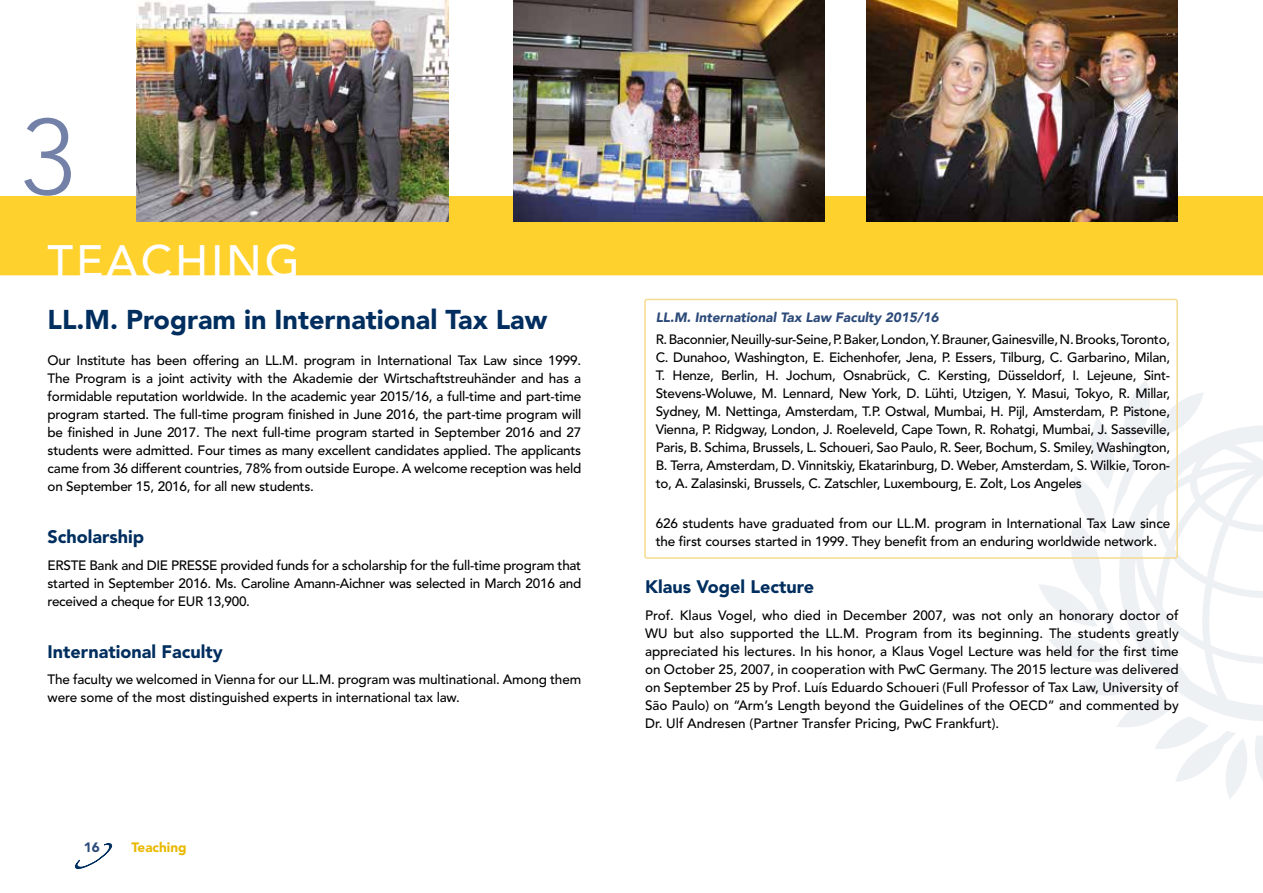
<style>
.page{position:relative;width:1263px;height:893px;background:#fff}
.page>*{position:absolute;margin:0;border:0;box-sizing:border-box;transform-origin:0 0}
.t1{font:300 106.65px "Avenir";color:#7381a8}
.t2{font:500 45px "Avenir LT Std";letter-spacing:.06em;color:#fff}
.t3{font:900 27px "Avenir LT Std";color:#002e5f}
.t4{font:900 18px "Avenir LT Std";color:#002e5f}
.t5{font:500 13.5px/18px "Avenir LT Std";letter-spacing:-.01em;color:#000;text-align:justify}
.t6{font:500 13.5px/18px "Avenir";letter-spacing:-.02em;color:#000;text-align:justify}
.t7{font:italic 900 13.5px "Avenir";color:#2c4a79}
.t8{font:900 13.5px "Avenir LT Std";color:#e9b900}
.t9{font:900 13.5px "Avenir LT Std";color:#2c4a79}
</style>
<div class="page">
<svg style="left:74px;top:843px;width:39px;height:26px"></svg>
<div style="left:0;top:196px;width:1263px;height:79px;background:#ffd12d"></div>
<img style="left:866px;top:0;width:312px;height:221px">
<img style="left:137px;top:0;width:312px;height:221px">
<img style="left:513px;top:0;width:312px;height:221px">
<div style="left:644px;top:299px;width:534px;height:260px;border:2px solid #f6da90;border-radius:2px"></div>
<h1 class="t1" style="left:20px;top:95px;width:57px">3</h1>
<h2 class="t2" style="left:48px;top:236px;width:254px">TEACHING</h2>
<h3 class="t3" style="left:48px;top:303px;width:501px">LL.M. Program in International Tax Law</h3>
<p class="t5" style="left:48px;top:351px;width:535px">Our Institute has been offering an LL.M. program in International Tax Law since 1999.<br>The Program is a joint activity with the Akademie der Wirtschaftstreuhänder and has a formidable reputation worldwide. In the academic year 2015/16, a full-time and part-time program started. The full-time program finished in June 2016, the part-time program will be finished in June 2017. The next full-time program started in September 2016 and 27 students were admitted. Four times as many excellent candidates applied. The applicants came from 36 different countries, 78% from outside Europe. A welcome reception was held on September 15, 2016, for all new students.</p>
<h3 class="t4" style="left:48px;top:526px;width:98px">Scholarship</h3>
<p class="t5" style="left:48px;top:556px;width:535px">ERSTE Bank and DIE PRESSE provided funds for a scholarship for the full-time program that started in September 2016. Ms. Caroline Amann-Aichner was selected in March 2016 and received a cheque for EUR 13,900.</p>
<h3 class="t4" style="left:48px;top:641px;width:177px">International Faculty</h3>
<p class="t5" style="left:48px;top:671px;width:535px">The faculty we welcomed in Vienna for our LL.M. program was multinational. Among them were some of the most distinguished experts in international tax law.</p>
<p class="t9" style="left:84px;top:839px;width:17px">16</p>
<p class="t8" style="left:131px;top:839px;width:57px">Teaching</p>
<p class="t7" style="left:656px;top:306px;width:285px">LL.M. International Tax Law Faculty 2015/16</p>
<p class="t6" style="left:656px;top:331px;width:516px">R. Baconnier, Neuilly-sur-Seine, P. Baker, London, Y. Brauner, Gainesville, N. Brooks, Toronto, C. Dunahoo, Washington, E. Eichenhofer, Jena, P. Essers, Tilburg, C. Garbarino, Milan, T. Henze, Berlin, H. Jochum, Osnabrück, C. Kersting, Düsseldorf, I. Lejeune, Sint-Stevens-Woluwe, M. Lennard, New York, D. Lühti, Utzigen, Y. Masui, Tokyo, R. Millar, Sydney, M. Nettinga, Amsterdam, T.P. Ostwal, Mumbai, H. Pijl, Amsterdam, P. Pistone, Vienna, P. Ridgway, London, J. Roeleveld, Cape Town, R. Rohatgi, Mumbai, J. Sasseville, Paris, B. Schima, Brussels, L. Schoueri, Sao Paulo, R. Seer, Bochum, S. Smiley, Washington, B. Terra, Amsterdam, D. Vinnitskiy, Ekatarinburg, D. Weber, Amsterdam, S. Wilkie, Toron&shy;to, A. Zalasinski, Brussels, C. Zatschler, Luxembourg, E. Zolt, Los Angeles</p>
<p class="t5" style="left:656px;top:515px;width:516px">626 students have graduated from our LL.M. program in International Tax Law since the first courses started in 1999. They benefit from an enduring worldwide network.</p>
<h3 class="t4" style="left:645px;top:576px;width:171px">Klaus Vogel Lecture</h3>
<p class="t5" style="left:645px;top:607px;width:535px">Prof. Klaus Vogel, who died in December 2007, was not only an honorary doctor of WU but also supported the LL.M. Program from its beginning. The students greatly appreciated his lectures. In his honor, a Klaus Vogel Lecture was held for the first time on October 25, 2007, in cooperation with PwC Germany. The 2015 lecture was delivered on September 25 by Prof. Luís Eduardo Schoueri (Full Professor of Tax Law, University of São Paulo) on “Arm’s Length beyond the Guidelines of the OECD” and commented by Dr. Ulf Andresen (Partner Transfer Pricing, PwC Frankfurt).</p>
</div>
